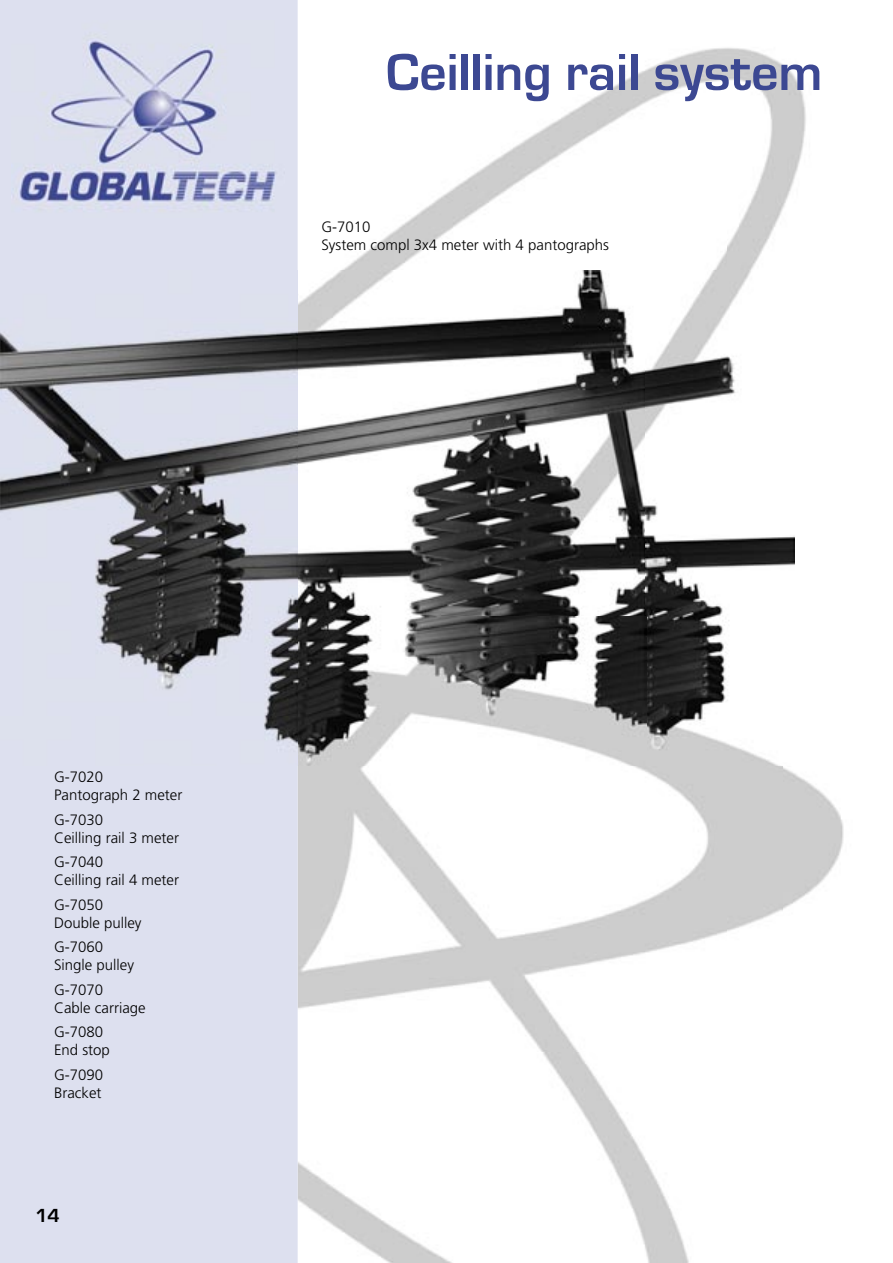
<style>
.page{position:relative;width:893px;height:1263px;background:#fff}
.page>*{position:absolute;margin:0;border:0;box-sizing:border-box;transform-origin:0 0}
.t1{font:700 54px "Eurostile";color:#3c4892}
.t2{font:700 19.5px "Eurostile";color:#000}
.t3{font:300 15px/18px "Frutiger";color:#000}
</style>
<div class="page">
<img style="left:340px;top:48px;width:466px;height:223px">
<img style="left:782px;top:766px;width:62px;height:145px">
<img style="left:298px;top:766px;width:484px;height:497px">
<img style="left:12px;top:20px;width:272px;height:198px">
<img style="left:0;top:271px;width:795px;height:495px">
<h1 class="t1" style="left:386px;top:43px;width:438px">Ceilling rail system</h1>
<p class="t3" style="left:321px;top:218px;width:289px">G-7010<br>System compl 3x4 meter with 4 pantographs</p>
<p class="t3" style="left:54px;top:767px;width:130px">G-7020<br>Pantograph 2 meter</p>
<p class="t3" style="left:54px;top:810px;width:126px">G-7030<br>Ceilling rail 3 meter</p>
<p class="t3" style="left:54px;top:853px;width:126px">G-7040<br>Ceilling rail 4 meter</p>
<p class="t3" style="left:54px;top:895px;width:89px">G-7050<br>Double pulley</p>
<p class="t3" style="left:54px;top:938px;width:82px">G-7060<br>Single pulley</p>
<p class="t3" style="left:54px;top:980px;width:93px">G-7070<br>Cable carriage</p>
<p class="t3" style="left:54px;top:1023px;width:57px">G-7080<br>End stop</p>
<p class="t3" style="left:54px;top:1065px;width:51px">G-7090<br>Bracket</p>
<h2 class="t2" style="left:35px;top:1205px;width:26px">14</h2>
</div>
